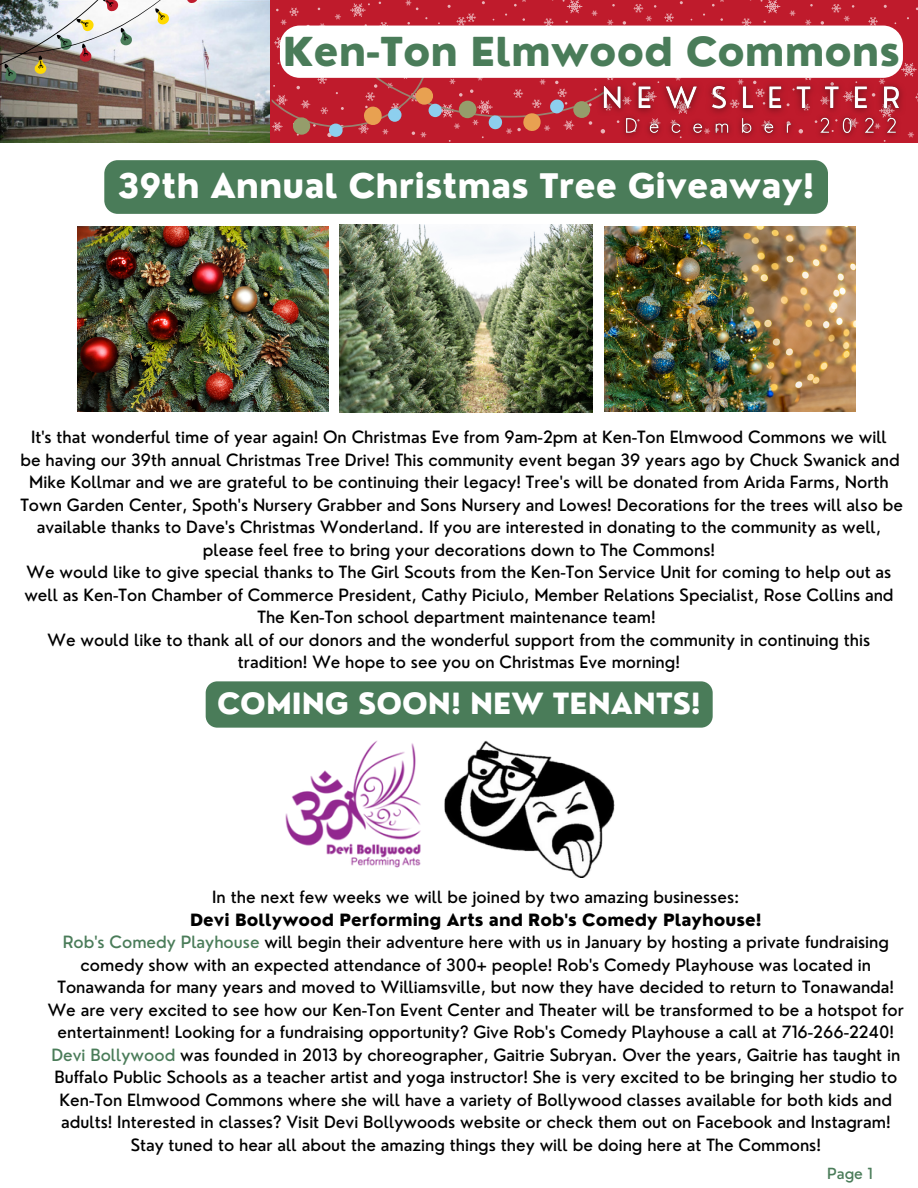
<style>
.page{position:relative;width:918px;height:1188px;background:#fff}
.page>*{position:absolute;margin:0;border:0;box-sizing:border-box;transform-origin:0 0}
.t1{font:800 38.85px "Nourd";color:#4a7c59}
.t2{font:800 33px "Nourd";color:#fff}
.t3{font:800 28.5px "Nourd";color:#fff}
.t4{font:500 16.5px/22.5px "Nourd";color:#000;text-align:center}
.t5{font:500 15px "Nourd";color:#4a7c59}
.s1{font-weight:800}
.s2{color:#4a7c59}
</style>
<div class="page">
<img style="left:0;top:0;width:270px;height:142px">
<img style="left:340px;top:225px;width:253px;height:188px">
<img style="left:77px;top:226px;width:251px;height:186px">
<img style="left:604px;top:226px;width:251px;height:186px">
<img style="left:0;top:0;width:219px;height:84px">
<svg style="left:866px;top:17px;width:30px;height:13px"></svg>
<svg style="left:901px;top:63px;width:16px;height:6px"></svg>
<svg style="left:272px;top:0;width:587px;height:142px"></svg>
<div style="left:329px;top:124px;width:14px;height:13px;background:#8dcfee;border-radius:50%"></div>
<div style="left:388px;top:108px;width:14px;height:14px;background:#8dcfee;border-radius:50%"></div>
<div style="left:429px;top:104px;width:13px;height:13px;background:#8dcfee;border-radius:50%"></div>
<img style="left:285px;top:740px;width:136px;height:128px">
<img style="left:444px;top:740px;width:171px;height:138px">
<div style="left:280px;top:26px;width:623px;height:52px;background:#fff;border-radius:20px"></div>
<img style="left:590px;top:69px;width:328px;height:60px">
<img style="left:615px;top:105px;width:302px;height:38px">
<div style="left:104px;top:160px;width:724px;height:54px;background:#4a7c59;border-radius:13px"></div>
<div style="left:206px;top:681px;width:507px;height:47px;background:#4a7c59"></div>
<h1 class="t1" style="left:283px;top:27px;width:619px">Ken-Ton Elmwood Commons</h1>
<h2 class="t2" style="left:117px;top:165px;width:698px">39th Annual Christmas Tree Giveaway!</h2>
<p class="t4" style="left:31px;top:426px;width:857px">It's that wonderful time of year again! On Christmas Eve from 9am-2pm at Ken-Ton Elmwood Commons we will</p>
<p class="t4" style="left:20px;top:448px;width:881px">be having our 39th annual Christmas Tree Drive! This community event began 39 years ago by Chuck Swanick and</p>
<p class="t4" style="left:29px;top:471px;width:861px">Mike Kollmar and we are grateful to be continuing their legacy! Tree's will be donated from Arida Farms, North</p>
<p class="t4" style="left:20px;top:493px;width:884px">Town Garden Center, Spoth's Nursery Grabber and Sons Nursery and Lowes! Decorations for the trees will also be</p>
<p class="t4" style="left:37px;top:516px;width:846px">available thanks to Dave's Christmas Wonderland. If you are interested in donating to the community as well,</p>
<p class="t4" style="left:203px;top:538px;width:514px">please feel free to bring your decorations down to The Commons!</p>
<p class="t4" style="left:27px;top:561px;width:866px">We would like to give special thanks to The Girl Scouts from the Ken-Ton Service Unit for coming to help out as</p>
<p class="t4" style="left:24px;top:583px;width:871px">well as Ken-Ton Chamber of Commerce President, Cathy Piciulo, Member Relations Specialist, Rose Collins and</p>
<p class="t4" style="left:258px;top:606px;width:400px">The Ken-Ton school department maintenance team!</p>
<p class="t4" style="left:48px;top:628px;width:824px">We would like to thank all of our donors and the wonderful support from the community in continuing this</p>
<p class="t4" style="left:238px;top:651px;width:444px">tradition! We hope to see you on Christmas Eve morning!</p>
<h3 class="t3" style="left:217px;top:686px;width:485px">COMING SOON! NEW TENANTS!</h3>
<p class="t4" style="left:212px;top:886px;width:529px">In the next few weeks we will be joined by two amazing businesses:</p>
<p class="t4" style="left:48px;top:908px;width:858px"><span class="s1">Devi Bollywood Performing Arts and Rob's Comedy Playhouse!<br></span><span class="s2">Rob's Comedy Playhouse</span> will begin their adventure here with us in January by hosting a private fundraising comedy show with an expected attendance of 300+ people! Rob's Comedy Playhouse was located in Tonawanda for many years and moved to Williamsville, but now they have decided to return to Tonawanda!<br>We are very excited to see how our Ken-Ton Event Center and Theater will be transformed to be a hotspot for entertainment! Looking for a fundraising opportunity? Give Rob's Comedy Playhouse a call at 716-266-2240!<br><span class="s2">Devi Bollywood</span> was founded in 2013 by choreographer, Gaitrie Subryan. Over the years, Gaitrie has taught in Buffalo Public Schools as a teacher artist and yoga instructor! She is very excited to be bringing her studio to Ken-Ton Elmwood Commons where she will have a variety of Bollywood classes available for both kids and adults! Interested in classes? Visit Devi Bollywoods website or check them out on Facebook and Instagram!<br>Stay tuned to hear all about the amazing things they will be doing here at The Commons!</p>
<p class="t5" style="left:827px;top:1164px;width:47px">Page 1</p>
</div>
